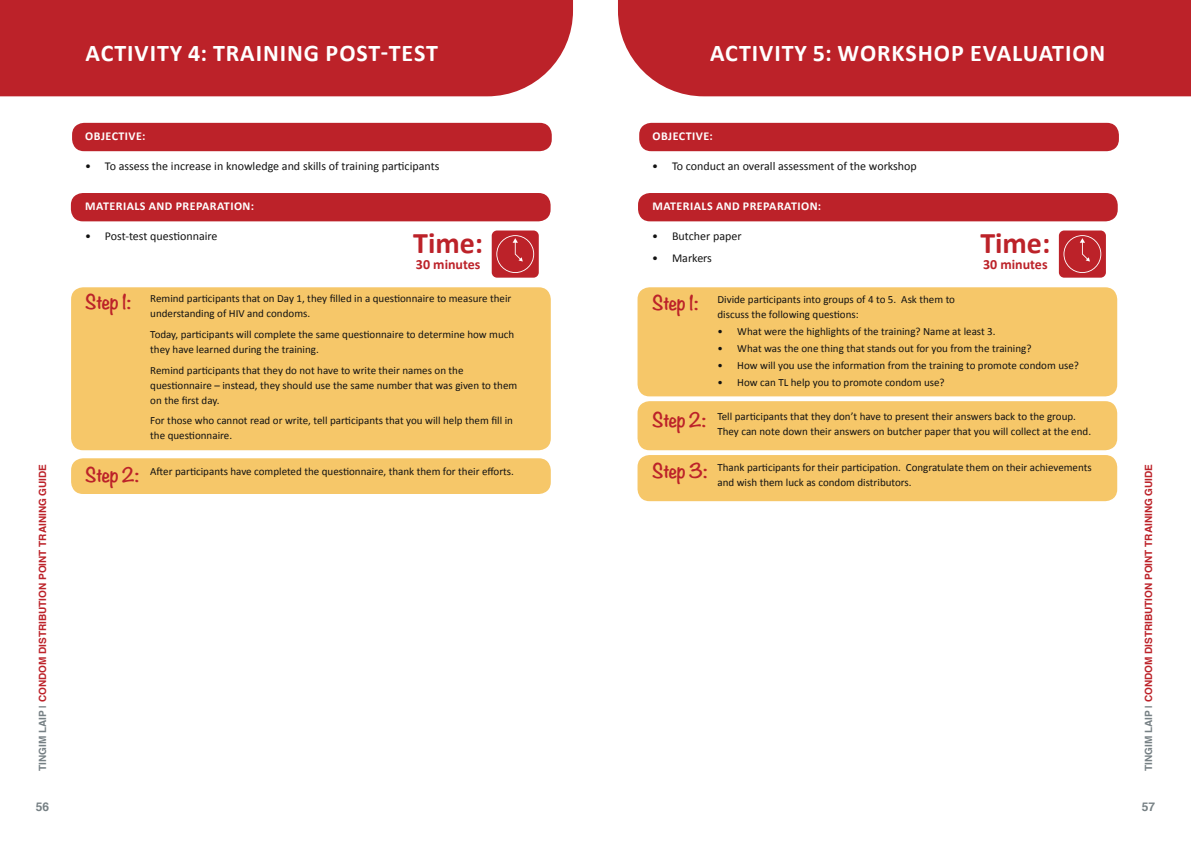
<style>
.page{position:relative;width:1191px;height:842px;background:#fff}
.page>*{position:absolute;margin:0;border:0;box-sizing:border-box;transform-origin:0 0}
.t1{font:700 30px "Calibri";color:#bc2229}
.t2{font:700 24px "Calibri";letter-spacing:.04em;color:#fff}
.t3{font:700 14px "Calibri";color:#bc2229}
.t4{font:12px "Calibri";color:#121212}
.t5{font:700 12px "Calibri";letter-spacing:.04em;color:#fff}
.t6{font:700 12px "Helvetica";color:#768084}
.t7{font:11px/15px "Calibri";color:#121212}
.t8{font:700 10px "Helvetica";color:#bc2229}
.s1{color:#768084}
.s2{font-family:"Noteworthy";font-weight:700;font-size:18px;color:#bc2229}
</style>
<div class="page">
<div style="left:71px;top:287px;width:480px;height:163px;background:#f6c769;border-radius:12px"></div>
<div style="left:71px;top:458px;width:480px;height:36px;background:#f6c769;border-radius:12px"></div>
<div style="left:637px;top:287px;width:480px;height:109px;background:#f6c769;border-radius:12px"></div>
<div style="left:637px;top:401px;width:480px;height:49px;background:#f6c769;border-radius:12px"></div>
<div style="left:637px;top:455px;width:480px;height:46px;background:#f6c769;border-radius:12px"></div>
<div style="left:638px;top:193px;width:479px;height:28px;background:#bc2229;border-radius:12px"></div>
<div style="left:639px;top:123px;width:480px;height:28px;background:#bc2229;border-radius:12px"></div>
<div style="left:71px;top:193px;width:479px;height:28px;background:#bc2229;border-radius:12px"></div>
<div style="left:72px;top:123px;width:480px;height:28px;background:#bc2229;border-radius:12px"></div>
<div style="left:0;top:0;width:573px;height:96px;background:#bc2229"></div>
<div style="left:618px;top:0;width:573px;height:96px;background:#bc2229"></div>
<div style="left:492px;top:230px;width:47px;height:48px;background:#bc2229;border-radius:5px"></div>
<svg style="left:496px;top:235px;width:38px;height:38px"></svg>
<div style="left:1058px;top:230px;width:48px;height:48px;background:#bc2229;border-radius:5px"></div>
<svg style="left:1063px;top:235px;width:38px;height:38px"></svg>
<p class="t8" style="left:35px;top:771px;width:309px;rotate:-90deg"><span class="s1">tingim laip |</span> Condom Distribution Point Training Guide</p>
<p class="t6" style="left:36px;top:797px;width:15px">56</p>
<h2 class="t2" style="left:86px;top:37px;width:19px">ACTIVIT</h2>
<h2 class="t2" style="left:170px;top:37px;width:85px">Y 4: TRAINING</h2>
<h2 class="t2" style="left:326px;top:37px;width:89px">POST-TEST</h2>
<p class="t5" style="left:85px;top:128px;width:62px">OBJECT IVE:</p>
<p class="t4" style="left:85px;top:159px;width:356px">• To assess the increase in knowledge and skills of training participants</p>
<p class="t5" style="left:85px;top:199px;width:170px">MATERIALS AND PREPARATION:</p>
<p class="t4" style="left:85px;top:229px;width:134px">• Post-test questionnaire</p>
<h1 class="t1" style="left:413px;top:224px;width:71px">TIME:</h1>
<p class="t3" style="left:416px;top:255px;width:66px">30 MINUTES</p>
<p class="t7" style="left:150px;top:291px;width:363px;text-indent:-65px"><span class="s2">Step 1:</span> Remind participants that on Day 1, they filled in a questionnaire to measure their understanding of HIV and condoms.</p>
<p class="t7" style="left:150px;top:327px;width:365px">Today, participants will complete the same questionnaire to determine how much they have learned during the training.</p>
<p class="t7" style="left:150px;top:363px;width:368px">Remind participants that they do not have to write their names on the questionnaire – instead, they should use the same number that was given to them on the first day.</p>
<p class="t7" style="left:150px;top:413px;width:364px">For those who cannot read or write, tell participants that you will help them fill in the questionnaire.</p>
<p class="t7" style="left:85px;top:464px;width:430px"><span class="s2">Step 2:</span> After participants have completed the questionnaire, thank them for their efforts.</p>
<h2 class="t2" style="left:710px;top:37px;width:393px">ACTIVITY 5: WORKSHOP EVALUATION</h2>
<p class="t5" style="left:652px;top:128px;width:62px">OBJECT IVE:</p>
<p class="t4" style="left:652px;top:159px;width:266px">• To conduct an overall assessment of the workshop</p>
<p class="t5" style="left:652px;top:199px;width:170px">MATERIALS AND PREPARATION:</p>
<p class="t4" style="left:652px;top:229px;width:91px">• Butcher paper</p>
<p class="t4" style="left:652px;top:250px;width:61px">• Markers</p>
<p class="t7" style="left:717px;top:292px;width:239px;text-indent:-65px"><span class="s2">Step 1:</span> Divide participants into groups of 4 to 5. Ask them to discuss the following questions:</p>
<p class="t7" style="left:717px;top:324px;width:280px">• What were the highlights of the training? Name at least 3.</p>
<p class="t7" style="left:717px;top:341px;width:315px">• What was the one thing that stands out for you from the training?</p>
<p class="t7" style="left:717px;top:358px;width:363px">• How will you use the information from the training to promote condom use?</p>
<p class="t7" style="left:717px;top:375px;width:229px">• How can TL help you to promote condom use?</p>
<p class="t7" style="left:717px;top:409px;width:375px;text-indent:-65px"><span class="s2">Step 2:</span> Tell participants that they don’t have to present their answers back to the group.<br>They can note down their answers on butcher paper that you will collect at the end.</p>
<p class="t7" style="left:717px;top:460px;width:376px;text-indent:-65px"><span class="s2">Step 3:</span> Thank participants for their participation. Congratulate them on their achievements and wish them luck as condom distributors.</p>
<h1 class="t1" style="left:980px;top:224px;width:71px">TIME:</h1>
<p class="t3" style="left:983px;top:255px;width:66px">30 MINUTES</p>
<p class="t8" style="left:1140px;top:771px;width:309px;rotate:-90deg"><span class="s1">tingim laip |</span> Condom Distribution Point Training Guide</p>
<p class="t6" style="left:1141px;top:797px;width:15px">57</p>
</div>
